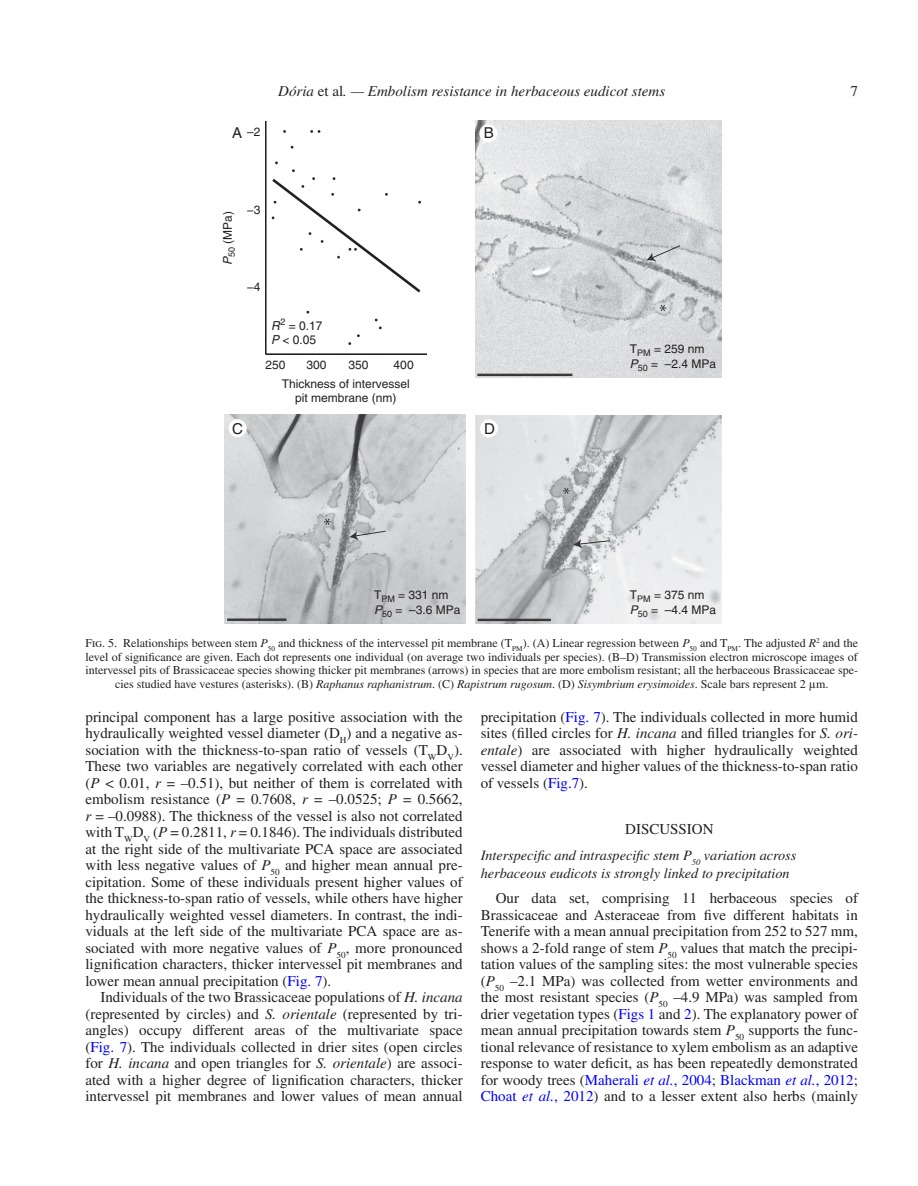
<style>
.page{position:relative;width:918px;height:1186px;background:#fff}
.page>*{position:absolute;margin:0;border:0;box-sizing:border-box;transform-origin:0 0}
.t1{font:15px/16.5px "Times LT Std";color:#231f20;text-align:justify}
.t2{font:italic 15px "Times LT Std";color:#231f20}
.t3{font:15px "Helvetica";color:#231f20}
.t4{font:italic 14.25px/17.2px "Times LT Std";color:#231f20}
.t5{font:12.3px/14.4px "Helvetica";color:#231f20}
.t6{font:12px/13.5px "Times LT Std";color:#231f20;text-align:center}
.t7{font:12px/14.4px "Helvetica";color:#231f20}
.s1{font-style:normal}
.s2{font-style:italic}
.s3{font-family:"Gandhari Unicode"}
.s4{color:#00f}
.s5{font-style:italic;color:#00f}
</style>
<div class="page">
<img style="left:265px;top:122px;width:161px;height:233px">
<img style="left:475px;top:120px;width:247px;height:258px">
<img style="left:224px;top:415px;width:241px;height:209px">
<img style="left:476px;top:415px;width:246px;height:209px">
<div style="left:479px;top:124px;width:18px;height:18px;background:#fff;border-radius:50%"></div>
<div style="left:229px;top:419px;width:18px;height:18px;background:#fff;border-radius:50%"></div>
<div style="left:480px;top:419px;width:18px;height:18px;background:#fff;border-radius:50%"></div>
<p class="t2" style="left:278px;top:83px;width:388px">Dória <span class="s1">et al</span>. — Embolism resistance in herbaceous eudicot stems</p>
<p class="t1" style="left:850px;top:83px;width:9px">7</p>
<p class="t7" style="left:247px;top:124px;width:15px">–2</p>
<p class="t3" style="left:232px;top:124px;width:12px">A</p>
<p class="t3" style="left:484px;top:124px;width:12px">B</p>
<p class="t7" style="left:220px;top:265px;width:55px;rotate:-90deg"><span class="s2">P</span><sub>50</sub> (MPa)</p>
<p class="t7" style="left:247px;top:202px;width:15px">−3</p>
<p class="t7" style="left:247px;top:280px;width:15px">−4</p>
<p class="t5" style="left:271px;top:318px;width:53px"><span class="s2">R</span><sup>2</sup> = 0.17<br><span class="s2">P</span> &lt; 0.05</p>
<p class="t7" style="left:266px;top:358px;width:22px">250</p>
<p class="t7" style="left:307px;top:358px;width:22px">300</p>
<p class="t7" style="left:349px;top:358px;width:22px">350</p>
<p class="t7" style="left:282px;top:356px;width:133px;line-height:18.5px;text-indent:112px">400<br>Thickness of intervessel</p>
<p class="t7" style="left:295px;top:391px;width:103px">pit membrane (nm)</p>
<p class="t3" style="left:232px;top:420px;width:12px">C</p>
<p class="t3" style="left:484px;top:420px;width:12px">D</p>
<p class="t7" style="left:374px;top:588px;width:88px">T<sub>PM</sub> = 331 nm<br><span class="s2">P</span><sub>50</sub> = –3.6 MPa</p>
<p class="t7" style="left:630px;top:342px;width:88px">T<sub>PM</sub> = 259 nm<br><span class="s2">P</span><sub>50</sub> = –2.4 MPa</p>
<p class="t7" style="left:630px;top:588px;width:88px">T<sub>PM</sub> = 375 nm<br><span class="s2">P</span><sub>50</sub> = –4.4 MPa</p>
<p class="t6" style="left:86px;top:636px;width:774px">Fig. 5. Relationships between stem <span class="s2">P</span><sub>50</sub> and thickness of the intervessel pit membrane (T<sub>PM</sub>). (A) Linear regression between <span class="s2">P</span><sub>50</sub> and T<sub>PM</sub>. The adjusted <span class="s2">R</span><sup>2</sup> and the level of significance are given. Each dot represents one individual (on average two individuals per species). (B–D) Transmission electron microscope images of intervessel pits of Brassicaceae species showing thicker pit membranes (arrows) in species that are more embolism resistant; all the herbaceous Brassicaceae spe&shy;cies studied have vestures (asterisks). (B) <span class="s2">Raphanus raphanistrum</span>. (C) <span class="s2">Rapistrum rugosum</span>. (D) <span class="s2">Sisymbrium erysimoides</span>. Scale bars represent 2 <span class="s3">μ</span>m.</p>
<p class="t1" style="left:85px;top:708px;width:379px">principal component has a large positive association with the hydraulically weighted vessel diameter (D<sub>H</sub>) and a negative as&shy;sociation with the thickness-to-span ratio of vessels (T<sub>W</sub>D<sub>V</sub>).<br>These two variables are negatively correlated with each other (<span class="s2">P</span> &lt; 0.01, <span class="s2">r</span> = –0.51), but neither of them is correlated with embolism resistance (<span class="s2">P</span> = 0.7608, <span class="s2">r</span> = –0.0525; <span class="s2">P</span> = 0.5662, <span class="s2">r</span> = –0.0988). The thickness of the vessel is also not correlated with T<sub>W</sub>D<sub>V</sub> (<span class="s2">P</span> = 0.2811, <span class="s2">r</span> = 0.1846). The individuals distributed at the right side of the multivariate PCA space are associated with less negative values of <span class="s2">P</span><sub>50</sub> and higher mean annual pre&shy;cipitation. Some of these individuals present higher values of the thickness-to-span ratio of vessels, while others have higher hydraulically weighted vessel diameters. In contrast, the indi&shy;viduals at the left side of the multivariate PCA space are as&shy;sociated with more negative values of <span class="s2">P</span><sub>50</sub>, more pronounced lignification characters, thicker intervessel pit membranes and lower mean annual precipitation (<span class="s4">Fig. 7</span>).</p>
<p class="t1" style="left:85px;top:989px;width:379px;text-indent:15px">Individuals of the two Brassicaceae populations of <span class="s2">H. incana </span>(represented by circles) and <span class="s2">S. orientale</span> (represented by tri&shy;angles) occupy different areas of the multivariate space (<span class="s4">Fig. 7</span>). The individuals collected in drier sites (open circles for <span class="s2">H. incana</span> and open triangles for <span class="s2">S. orientale</span>) are associ&shy;ated with a higher degree of lignification characters, thicker intervessel pit membranes and lower values of mean annual</p>
<p class="t1" style="left:481px;top:708px;width:379px">precipitation (<span class="s4">Fig. 7</span>). The individuals collected in more humid sites (filled circles for <span class="s2">H. incana</span> and filled triangles for <span class="s2">S. ori&shy;entale</span>) are associated with higher hydraulically weighted vessel diameter and higher values of the thickness-to-span ratio of vessels (<span class="s4">Fig.7</span>).</p>
<p class="t1" style="left:625px;top:821px;width:90px">DISCUSSION</p>
<p class="t4" style="left:481px;top:847px;width:317px">Interspecific and intraspecific stem P<sub>50</sub> variation across herbaceous eudicots is strongly linked to precipitation</p>
<p class="t1" style="left:481px;top:890px;width:379px;text-indent:15px">Our data set, comprising 11 herbaceous species of Brassicaceae and Asteraceae from five different habitats in Tenerife with a mean annual precipitation from 252 to 527 mm, shows a 2-fold range of stem <span class="s2">P</span><sub>50</sub> values that match the precipi&shy;tation values of the sampling sites: the most vulnerable species (<span class="s2">P</span><sub>50</sub> –2.1 MPa) was collected from wetter environments and the most resistant species (<span class="s2">P</span><sub>50</sub> –4.9 MPa) was sampled from drier vegetation types (<span class="s4">Figs 1</span> and <span class="s4">2</span>). The explanatory power of mean annual precipitation towards stem <span class="s2">P</span><sub>50</sub> supports the func&shy;tional relevance of resistance to xylem embolism as an adaptive response to water deficit, as has been repeatedly demonstrated for woody trees (<span class="s4">Maherali</span> <span class="s5">et al.</span><span class="s4">, 2004</span>; <span class="s4">Blackman</span> <span class="s5">et al.</span><span class="s4">, 2012</span>; <span class="s4">Choat</span> <span class="s5">et al.</span><span class="s4">, 2012</span>) and to a lesser extent also herbs (mainly</p>
</div>
